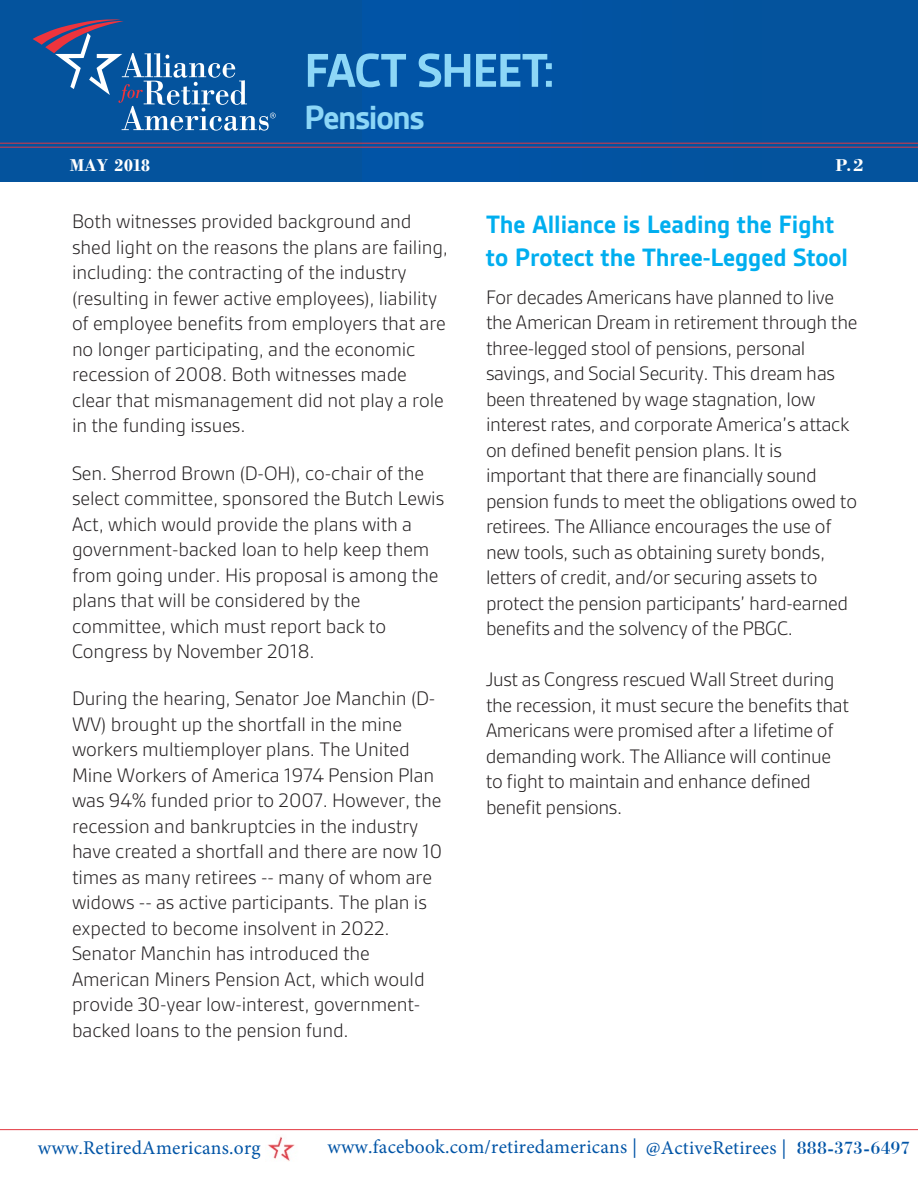
<style>
.page{position:relative;width:918px;height:1188px;background:#fff}
.page>*{position:absolute;margin:0;border:0;box-sizing:border-box;transform-origin:0 0}
.t1{font:700 51px "Gesta";letter-spacing:-.03em;color:#8dd7f7}
.t2{font:700 36px "Gesta";letter-spacing:-.035em;color:#8dd7f7}
.t3{font:700 27px/33.2px "Gesta";letter-spacing:-.005em;color:#00aeef}
.t4{font:300 21px/25.5px "Gesta";letter-spacing:-.005em;color:#231f20}
.t5{font:19.5px "Minion Pro";letter-spacing:.01em;color:#0054a6}
.t6{font:19.5px "Bodoni BT";letter-spacing:-.005em;color:#0154a6}
.t7{font:700 18px "Bodoni";letter-spacing:-.015em;color:#fff}
.t8{font:700 18px "Bodoni BT";color:#fff}
</style>
<div class="page">
<div style="left:0;top:0;width:918px;height:182px;background:#04539d"></div>
<div style="left:363px;top:0;width:398px;height:182px;background:#0153a3"></div>
<svg style="left:33px;top:19px;width:243px;height:112px"></svg>
<hr style="left:0;top:143px;width:918px;height:1px;background:#e33740">
<hr style="left:0;top:147px;width:918px;height:1px;background:#e33740">
<hr style="left:0;top:1129px;width:918px;height:1px;background:#e33740">
<img style="left:268px;top:1136px;width:27px;height:26px">
<p class="t7" style="left:70px;top:154px;width:82px">MAY 2018</p>
<h1 class="t1" style="left:304px;top:43px;width:253px">FACT SHEET:</h1>
<h2 class="t2" style="left:304px;top:98px;width:122px">Pensions</h2>
<p class="t8" style="left:835px;top:154px;width:30px">P.2</p>
<p class="t4" style="left:72px;top:209px;width:378px">Both witnesses provided background and shed light on the reasons the plans are failing, including: the contracting of the industry (resulting in fewer active employees), liability of employee benefits from employers that are no longer participating, and the economic recession of 2008. Both witnesses made clear that mismanagement did not play a role in the funding issues.</p>
<p class="t4" style="left:72px;top:460px;width:374px">Sen. Sherrod Brown (D-OH), co-chair of the select committee, sponsored the Butch Lewis Act, which would provide the plans with a government-backed loan to help keep them from going under. His proposal is among the plans that will be considered by the committee, which must report back to Congress by November 2018.</p>
<p class="t4" style="left:72px;top:686px;width:372px">During the hearing, Senator Joe Manchin (D-WV) brought up the shortfall in the mine workers multiemployer plans. The United Mine Workers of America 1974 Pension Plan was 94% funded prior to 2007. However, the recession and bankruptcies in the industry have created a shortfall and there are now 10 times as many retirees -- many of whom are widows -- as active participants. The plan is expected to become insolvent in 2022.<br>Senator Manchin has introduced the American Miners Pension Act, which would provide 30-year low-interest, government&shy;backed loans to the pension fund.</p>
<p class="t3" style="left:486px;top:208px;width:364px">The Alliance is Leading the Fight to Protect the Three-Legged Stool</p>
<p class="t4" style="left:486px;top:284px;width:373px">For decades Americans have planned to live the American Dream in retirement through the three-legged stool of pensions, personal savings, and Social Security. This dream has been threatened by wage stagnation, low interest rates, and corporate America’s attack on defined benefit pension plans. It is important that there are financially sound pension funds to meet the obligations owed to retirees. The Alliance encourages the use of new tools, such as obtaining surety bonds, letters of credit, and/or securing assets to protect the pension participants’ hard-earned benefits and the solvency of the PBGC.</p>
<p class="t4" style="left:486px;top:667px;width:365px">Just as Congress rescued Wall Street during the recession, it must secure the benefits that Americans were promised after a lifetime of demanding work. The Alliance will continue to fight to maintain and enhance defined benefit pensions.</p>
<p class="t5" style="left:38px;top:1134px;width:224px">www.RetiredAmericans.org</p>
<p class="t5" style="left:327px;top:1134px;width:461px">www.facebook.com/retiredamericans | @ActiveRetirees |</p>
<p class="t6" style="left:797px;top:1136px;width:115px">888-373-6497</p>
</div>
